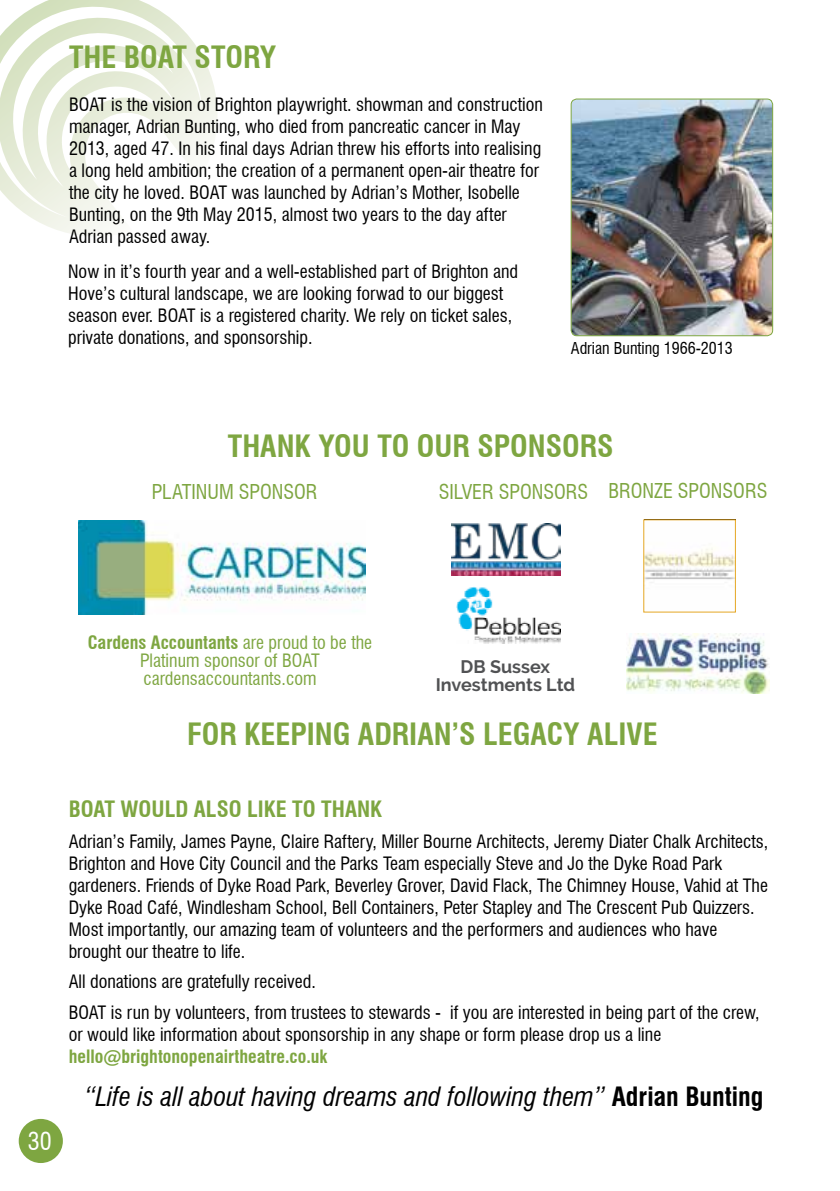
<style>
.page{position:relative;width:840px;height:1191px;background:#fff}
.page>*{position:absolute;margin:0;border:0;box-sizing:border-box;transform-origin:0 0}
.t1{font:700 condensed 30px "Swiss 721 BT";color:#7ea641}
.t2{font:italic condensed 26px "Swiss 721 BT";color:#000}
.t3{font:condensed 24px "Swiss 721 BT";color:#fff}
.t4{font:700 condensed 22px "Swiss 721 BT";color:#7ea641}
.t5{font:condensed 20px "Swiss 721 BT";color:#7ea641}
.t6{font:condensed 18px/22px "Swiss 721 BT";color:#000}
.t7{font:condensed 18px/18px "Swiss 721 BT";color:#7ea641;text-align:center}
.t8{font:700 condensed 18px "Swiss 721 BT";color:#7ea641}
.t9{font:700 18px/18px "Raleway";color:#515254;text-align:center}
.t10{font:condensed 16px "Swiss 721 BT";color:#000}
.s1{font-weight:700}
.s2{font-weight:700;font-style:normal}
</style>
<div class="page">
<div style="left:19px;top:1118px;width:44px;height:45px;background:#7ea641;border-radius:50%"></div>
<img style="left:78px;top:520px;width:287px;height:95px">
<img style="left:645px;top:548px;width:88px;height:35px">
<img style="left:456px;top:587px;width:104px;height:57px">
<img style="left:451px;top:523px;width:109px;height:52px">
<img style="left:626px;top:633px;width:143px;height:61px">
<svg style="left:0;top:0;width:217px;height:236px"></svg>
<img style="left:572px;top:99px;width:200px;height:237px">
<div style="left:570px;top:99px;width:202px;height:237px;border:1px solid #7ea641;border-radius:6px"></div>
<h1 class="t1" style="left:69px;top:39px;width:209px">THE BOAT STORY</h1>
<p class="t6" style="left:69px;top:94px;width:475px">BOAT is the vision of Brighton playwright. showman and construction manager, Adrian Bunting, who died from pancreatic cancer in May 2013, aged 47. In his final days Adrian threw his efforts into realising a long held ambition; the creation of a permanent open-air theatre for the city he loved. BOAT was launched by Adrian’s Mother, Isobelle Bunting, on the 9th May 2015, almost two years to the day after Adrian passed away.</p>
<p class="t6" style="left:68px;top:260px;width:451px">Now in it’s fourth year and a well-established part of Brighton and Hove’s cultural landscape, we are looking forwad to our biggest season ever. BOAT is a registered charity. We rely on ticket sales, private donations, and sponsorship.</p>
<p class="t10" style="left:570px;top:338px;width:163px">Adrian Bunting 1966-2013</p>
<h1 class="t1" style="left:228px;top:428px;width:387px">THANK YOU TO OUR SPONSORS</h1>
<p class="t5" style="left:152px;top:479px;width:167px">PLATINUM SPONSOR</p>
<p class="t5" style="left:438px;top:479px;width:330px">SILVER SPONSORS BRONZE SPONSORS</p>
<p class="t7" style="left:88px;top:634px;width:286px"><span class="s1">Cardens Accountants</span> are proud to be the<br>Platinum sponsor of BOAT cardensaccountants.com</p>
<p class="t9" style="left:435px;top:658px;width:141px">DB Sussex<br>Investments Ltd</p>
<h1 class="t1" style="left:187px;top:716px;width:472px">FOR KEEPING ADRIAN’S LEGACY ALIVE</h1>
<h3 class="t3" style="left:28px;top:1127px;width:25px">30</h3>
<p class="t4" style="left:69px;top:796px;width:315px">BOAT WOULD ALSO LIKE TO THANK</p>
<p class="t6" style="left:69px;top:830px;width:700px">Adrian’s Family, James Payne, Claire Raftery, Miller Bourne Architects, Jeremy Diater Chalk Architects, Brighton and Hove City Council and the Parks Team especially Steve and Jo the Dyke Road Park gardeners. Friends of Dyke Road Park, Beverley Grover, David Flack, The Chimney House, Vahid at The Dyke Road Café, Windlesham School, Bell Containers, Peter Stapley and The Crescent Pub Quizzers.<br>Most importantly, our amazing team of volunteers and the performers and audiences who have brought our theatre to life.</p>
<p class="t6" style="left:69px;top:966px;width:692px;line-height:30.6px">All donations are gratefully received.<br>BOAT is run by volunteers, from trustees to stewards - if you are interested in being part of the crew,</p>
<p class="t6" style="left:69px;top:1023px;width:593px">or would like information about sponsorship in any shape or form please drop us a line</p>
<p class="t8" style="left:69px;top:1045px;width:260px">hello@brightonopenairtheatre.co.uk</p>
<h2 class="t2" style="left:84px;top:1081px;width:680px">“Life is all about having dreams and following them” <span class="s2">Adrian Bunting</span></h2>
</div>
